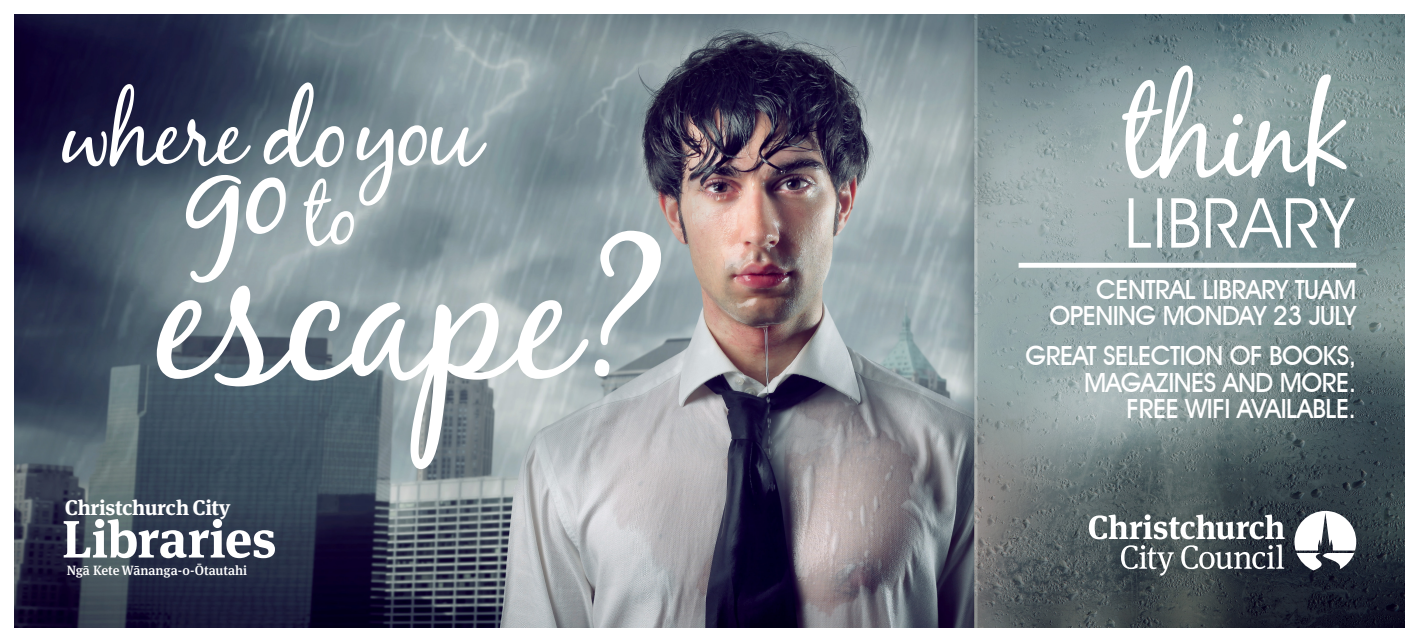
<style>
.page{position:relative;width:1418px;height:642px;background:#fff}
.page>*{position:absolute;margin:0;border:0;box-sizing:border-box;transform-origin:0 0}
.t1{font:700 52.35px "Meta Serif Pro";color:#fff}
.t2{font:500 26.4px/26.4px "Avant Garde IT Cby BT";letter-spacing:-.02em;color:#fff;text-align:right}
.t3{font:700 21.15px "Meta Serif Pro";letter-spacing:-.015em;color:#fff}
.t4{font:500 13.4px "Meta Serif Pro";color:#fff}
</style>
<div class="page">
<img style="left:14px;top:14px;width:1390px;height:613px">
<hr style="left:1018px;top:263px;width:338px;height:4px;background:#fff">
<svg style="left:1122px;top:65px;width:224px;height:121px"></svg>
<svg style="left:1128px;top:198px;width:227px;height:49px"></svg>
<svg style="left:62px;top:82px;width:424px;height:200px;background:#7c8993"></svg>
<svg style="left:157px;top:285px;width:431px;height:184px"></svg>
<svg style="left:594px;top:359px;width:15px;height:17px"></svg>
<svg style="left:600px;top:230px;width:61px;height:115px"></svg>
<svg style="left:1294px;top:510px;width:62px;height:60px"></svg>
<svg style="left:1088px;top:514px;width:196px;height:61px"></svg>
<p class="t3" style="left:65px;top:490px;width:167px">Christchurch City</p>
<h1 class="t1" style="left:62px;top:497px;width:216px">Libraries</h1>
<p class="t4" style="left:67px;top:560px;width:182px">Ngā Kete Wānanga-o-Ōtautahi</p>
<p class="t2" style="left:1049px;top:275px;width:308px">CENTRAL LIBRARY TUAM<br>OPENING MONDAY 23 JULY</p>
<p class="t2" style="left:1025px;top:342px;width:332px">GREAT SELECTION OF BOOKS,<br>MAGAZINES AND MORE.<br>FREE WIFI AVAILABLE.</p>
</div>
